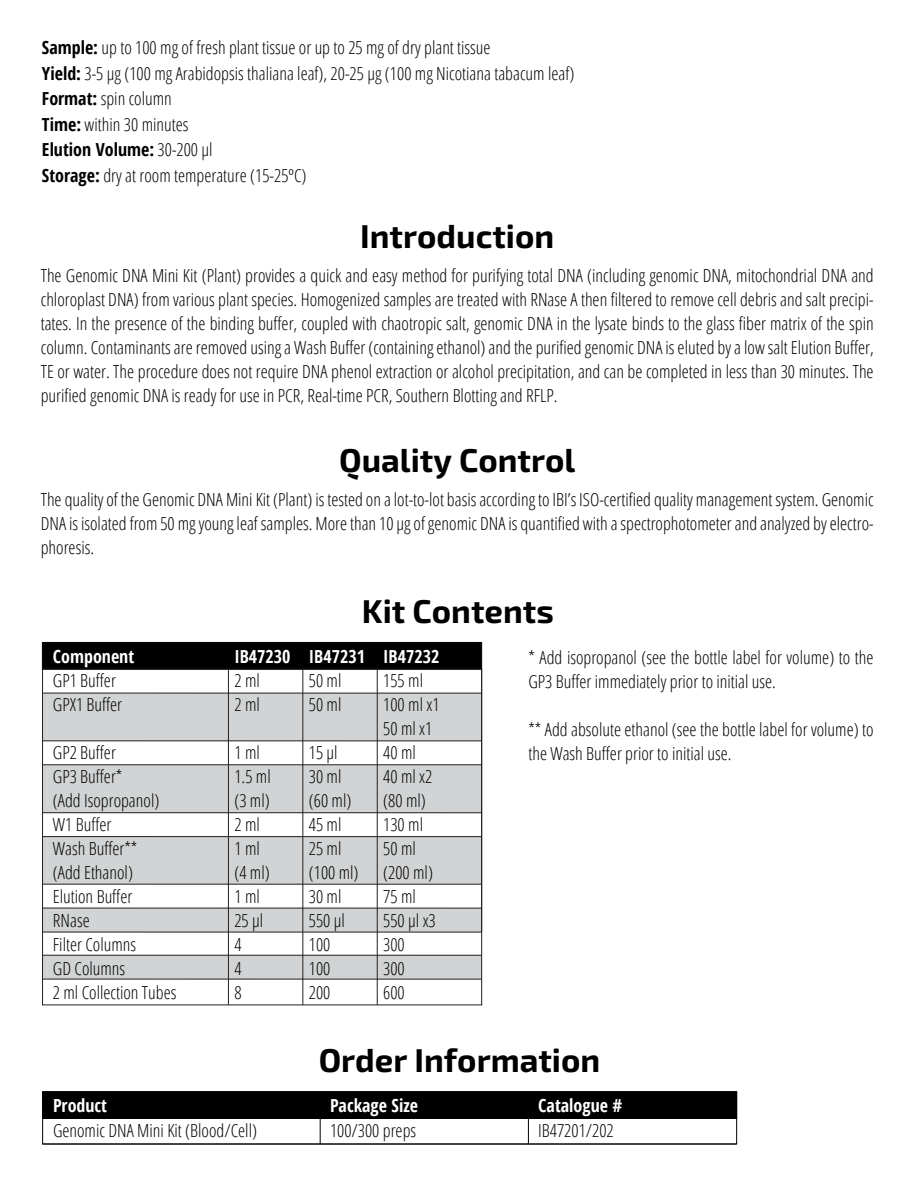
<style>
.page{position:relative;width:918px;height:1188px;background:#fff}
.page>*{position:absolute;margin:0;border:0;box-sizing:border-box;transform-origin:0 0}
.t1{font:700 33px "Exo 2.0";color:#000}
.t2{font:300 18px/24px "Open Sans Condensed";color:#000}
.t3{font:700 18px "Open Sans Condensed";color:#fff}
.s1{font-weight:700}
</style>
<div class="page">
<div style="left:43px;top:693px;width:439px;height:48px;background:#d1d3d4"></div>
<div style="left:42px;top:908px;width:440px;height:24px;background:#d1d3d4"></div>
<div style="left:43px;top:955px;width:439px;height:24px;background:#d1d3d4"></div>
<div style="left:42px;top:837px;width:440px;height:47px;background:#d1d3d4"></div>
<div style="left:42px;top:765px;width:440px;height:48px;background:#d1d3d4"></div>
<div style="left:42px;top:642px;width:440px;height:28px;background:#000;border:1px solid #000"></div>
<hr style="left:228px;top:669px;width:1px;height:336px;background:#231f20">
<hr style="left:302px;top:669px;width:1px;height:336px;background:#231f20">
<hr style="left:377px;top:669px;width:1px;height:336px;background:#231f20">
<hr style="left:43px;top:693px;width:439px;height:1px;background:#231f20">
<hr style="left:43px;top:932px;width:439px;height:1px;background:#231f20">
<hr style="left:42px;top:764px;width:440px;height:1px;background:#231f20">
<hr style="left:42px;top:812px;width:440px;height:1px;background:#231f20">
<hr style="left:43px;top:740px;width:439px;height:1px;background:#231f20">
<hr style="left:43px;top:955px;width:439px;height:1px;background:#231f20">
<hr style="left:43px;top:979px;width:439px;height:1px;background:#231f20">
<hr style="left:43px;top:836px;width:439px;height:1px;background:#231f20">
<hr style="left:43px;top:884px;width:439px;height:1px;background:#231f20">
<hr style="left:43px;top:908px;width:439px;height:1px;background:#231f20">
<div style="left:42px;top:669px;width:440px;height:336px;border:1px solid #231f20"></div>
<div style="left:42px;top:1091px;width:695px;height:28px;background:#000"></div>
<svg style="left:320px;top:1118px;width:1px;height:24px"></svg>
<hr style="left:43px;top:1144px;width:694px;height:1px;background:#231f20">
<div style="left:42px;top:1091px;width:695px;height:53px;border:1px solid #000"></div>
<svg style="left:528px;top:1118px;width:1px;height:26px"></svg>
<p class="t2" style="left:42px;top:35px;width:534px;line-height:25.5px"><span class="s1">Sample:</span> up to 100 mg of fresh plant tissue or up to 25 mg of dry plant tissue<br><span class="s1">Yield:</span> 3-5 μg (100 mg Arabidopsis thaliana leaf), 20-25 μg (100 mg Nicotiana tabacum leaf)<br><span class="s1">Format:</span> spin column<br><span class="s1">Time:</span> within 30 minutes<br><span class="s1">Elution Volume:</span> 30-200 μl<br><span class="s1">Storage:</span> dry at room temperature (15-25ºC)</p>
<h1 class="t1" style="left:360px;top:217px;width:195px">Introduction</h1>
<p class="t2" style="left:41px;top:263px;width:834px;text-align:justify">The Genomic DNA Mini Kit (Plant) provides a quick and easy method for purifying total DNA (including genomic DNA, mitochondrial DNA and chloroplast DNA) from various plant species. Homogenized samples are treated with RNase A then filtered to remove cell debris and salt precipi&shy;tates. In the presence of the binding buffer, coupled with chaotropic salt, genomic DNA in the lysate binds to the glass fiber matrix of the spin column. Contaminants are removed using a Wash Buffer (containing ethanol) and the purified genomic DNA is eluted by a low salt Elution Buffer, TE or water. The procedure does not require DNA phenol extraction or alcohol precipitation, and can be completed in less than 30 minutes. The purified genomic DNA is ready for use in PCR, Real-time PCR, Southern Blotting and RFLP.</p>
<h1 class="t1" style="left:339px;top:441px;width:238px">Quality Control</h1>
<p class="t2" style="left:41px;top:487px;width:834px;text-align:justify">The quality of the Genomic DNA Mini Kit (Plant) is tested on a lot-to-lot basis according to IBI’s ISO-certified quality management system. Genomic DNA is isolated from 50 mg young leaf samples. More than 10 μg of genomic DNA is quantified with a spectrophotometer and analyzed by electro&shy;phoresis.</p>
<p class="t3" style="left:53px;top:644px;width:83px">Component</p>
<p class="t2" style="left:53px;top:668px;width:71px">GP1 Buffer<br>GPX1 Buffer</p>
<p class="t2" style="left:53px;top:740px;width:125px">GP2 Buffer<br>GP3 Buffer*<br>(Add Isopropanol)<br>W1 Buffer<br>Wash Buffer**<br>(Add Ethanol)<br>Elution Buffer<br>RNase<br>Filter Columns<br>GD Columns<br>2 ml Collection Tubes</p>
<h1 class="t1" style="left:362px;top:591px;width:193px">Kit Contents</h1>
<p class="t2" style="left:528px;top:645px;width:347px">* Add isopropanol (see the bottle label for volume) to the<br>GP3 Buffer immediately prior to initial use.</p>
<p class="t2" style="left:528px;top:717px;width:347px">** Add absolute ethanol (see the bottle label for volume) to the Wash Buffer prior to initial use.</p>
<p class="t3" style="left:234px;top:644px;width:207px">IB47230 IB47231 IB47232</p>
<p class="t2" style="left:383px;top:668px;width:58px">155 ml<br>100 ml x1<br>50 ml x1<br>40 ml<br>40 ml x2 (80 ml)<br>130 ml<br>50 ml (200 ml)<br>75 ml<br>550 µl x3<br>300<br>300<br>600</p>
<p class="t2" style="left:234px;top:668px;width:27px">2 ml<br>2 ml</p>
<p class="t2" style="left:234px;top:740px;width:38px">1 ml<br>1.5 ml (3 ml)<br>2 ml<br>1 ml (4 ml)<br>1 ml<br>25 µl<br>4<br>4<br>8</p>
<p class="t2" style="left:309px;top:668px;width:34px">50 ml<br>50 ml</p>
<p class="t2" style="left:309px;top:740px;width:51px">15 µl<br>30 ml (60 ml)<br>45 ml<br>25 ml (100 ml)<br>30 ml<br>550 µl<br>100<br>100<br>200</p>
<h1 class="t1" style="left:319px;top:1040px;width:283px">Order Information</h1>
<p class="t3" style="left:53px;top:1093px;width:56px">Product</p>
<p class="t2" style="left:53px;top:1118px;width:206px">Genomic DNA Mini Kit (Blood/Cell)</p>
<p class="t2" style="left:330px;top:1118px;width:88px">100/300 preps</p>
<p class="t3" style="left:330px;top:1093px;width:90px">Package Size</p>
<p class="t3" style="left:538px;top:1093px;width:86px">Catalogue #</p>
<p class="t2" style="left:538px;top:1118px;width:77px">IB47201/202</p>
</div>
